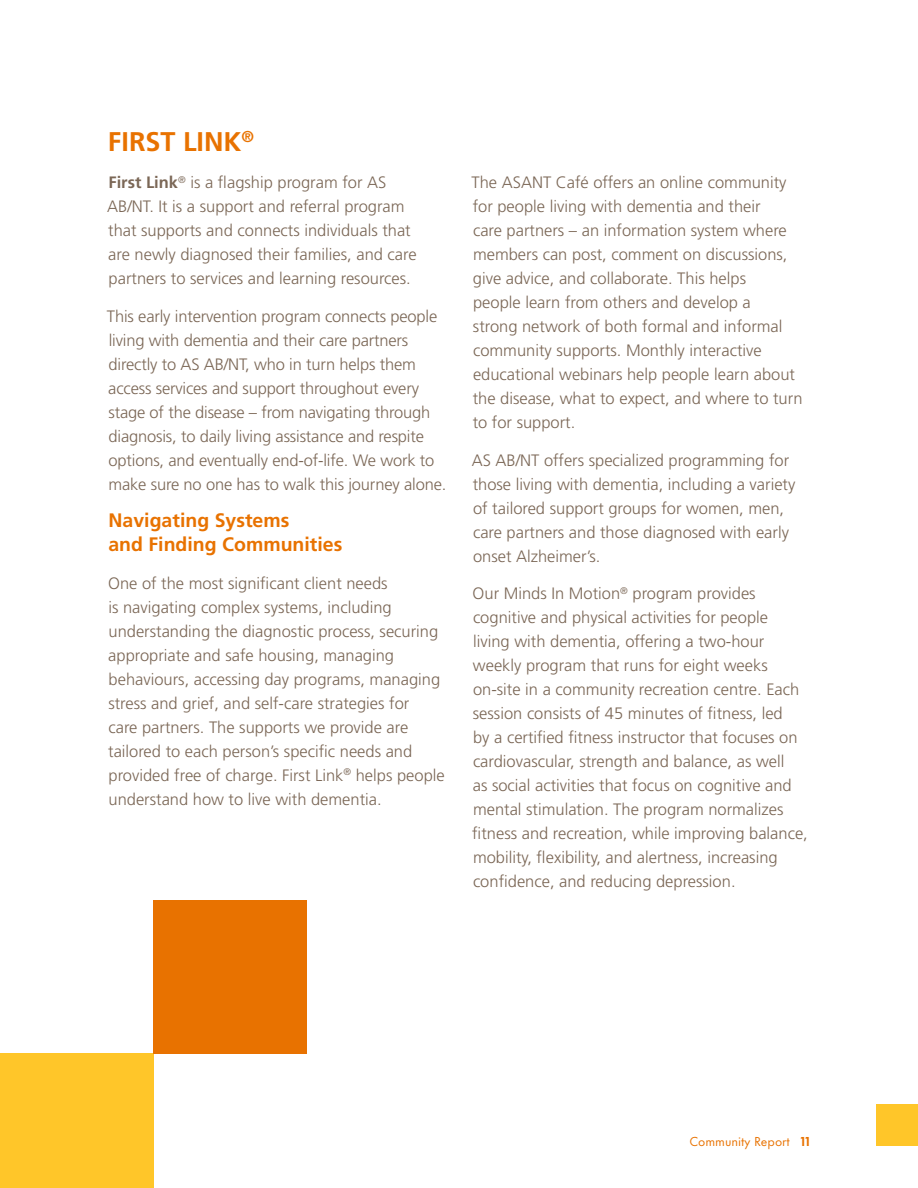
<style>
.page{position:relative;width:918px;height:1188px;background:#fff}
.page>*{position:absolute;margin:0;border:0;box-sizing:border-box;transform-origin:0 0}
.t1{font:700 27px "Frutiger";color:#e87200}
.t2{font:700 19.5px/24px "Frutiger";color:#e87200}
.t3{font:300 16.5px/24px "Frutiger";color:#7b6756}
.t4{font:12px "Futura Now Text";color:#e87200}
.s1{font-weight:700}
</style>
<div class="page">
<div style="left:0;top:1053px;width:153px;height:135px;background:#ffc629"></div>
<div style="left:153px;top:900px;width:153px;height:153px;background:#e87200"></div>
<div style="left:876px;top:1104px;width:42px;height:42px;background:#ffc629"></div>
<h1 class="t1" style="left:108px;top:125px;width:148px">FIRST LINK<sup>®</sup></h1>
<p class="t3" style="left:107px;top:170px;width:311px"><span class="s1">First Link</span><sup>®</sup> is a flagship program for AS AB/NT. It is a support and referral program that supports and connects individuals that are newly diagnosed their families, and care partners to services and learning resources.</p>
<p class="t3" style="left:107px;top:304px;width:341px">This early intervention program connects people living with dementia and their care partners directly to AS AB/NT, who in turn helps them access services and support throughout every stage of the disease – from navigating through diagnosis, to daily living assistance and respite options, and eventually end-of-life. We work to make sure no one has to walk this journey alone.</p>
<p class="t2" style="left:108px;top:508px;width:236px">Navigating Systems<br>and Finding Communities</p>
<p class="t3" style="left:108px;top:571px;width:338px">One of the most significant client needs<br>is navigating complex systems, including understanding the diagnostic process, securing appropriate and safe housing, managing behaviours, accessing day programs, managing stress and grief, and self-care strategies for<br>care partners. The supports we provide are tailored to each person’s specific needs and provided free of charge. First Link<sup>®</sup> helps people understand how to live with dementia.</p>
<p class="t3" style="left:471px;top:170px;width:333px">The ASANT Café offers an online community for people living with dementia and their<br>care partners – an information system where members can post, comment on discussions, give advice, and collaborate. This helps<br>people learn from others and develop a<br>strong network of both formal and informal community supports. Monthly interactive educational webinars help people learn about the disease, what to expect, and where to turn to for support.</p>
<p class="t3" style="left:472px;top:448px;width:325px">AS AB/NT offers specialized programming for those living with dementia, including a variety of tailored support groups for women, men, care partners and those diagnosed with early onset Alzheimer’s.</p>
<p class="t3" style="left:472px;top:581px;width:337px">Our Minds In Motion<sup>®</sup> program provides cognitive and physical activities for people living with dementia, offering a two-hour weekly program that runs for eight weeks on-site in a community recreation centre. Each session consists of 45 minutes of fitness, led<br>by a certified fitness instructor that focuses on cardiovascular, strength and balance, as well<br>as social activities that focus on cognitive and mental stimulation. The program normalizes fitness and recreation, while improving balance, mobility, flexibility, and alertness, increasing confidence, and reducing depression.</p>
<p class="t4" style="left:690px;top:1132px;width:122px">Community Report <span class="s1">11</span></p>
</div>
